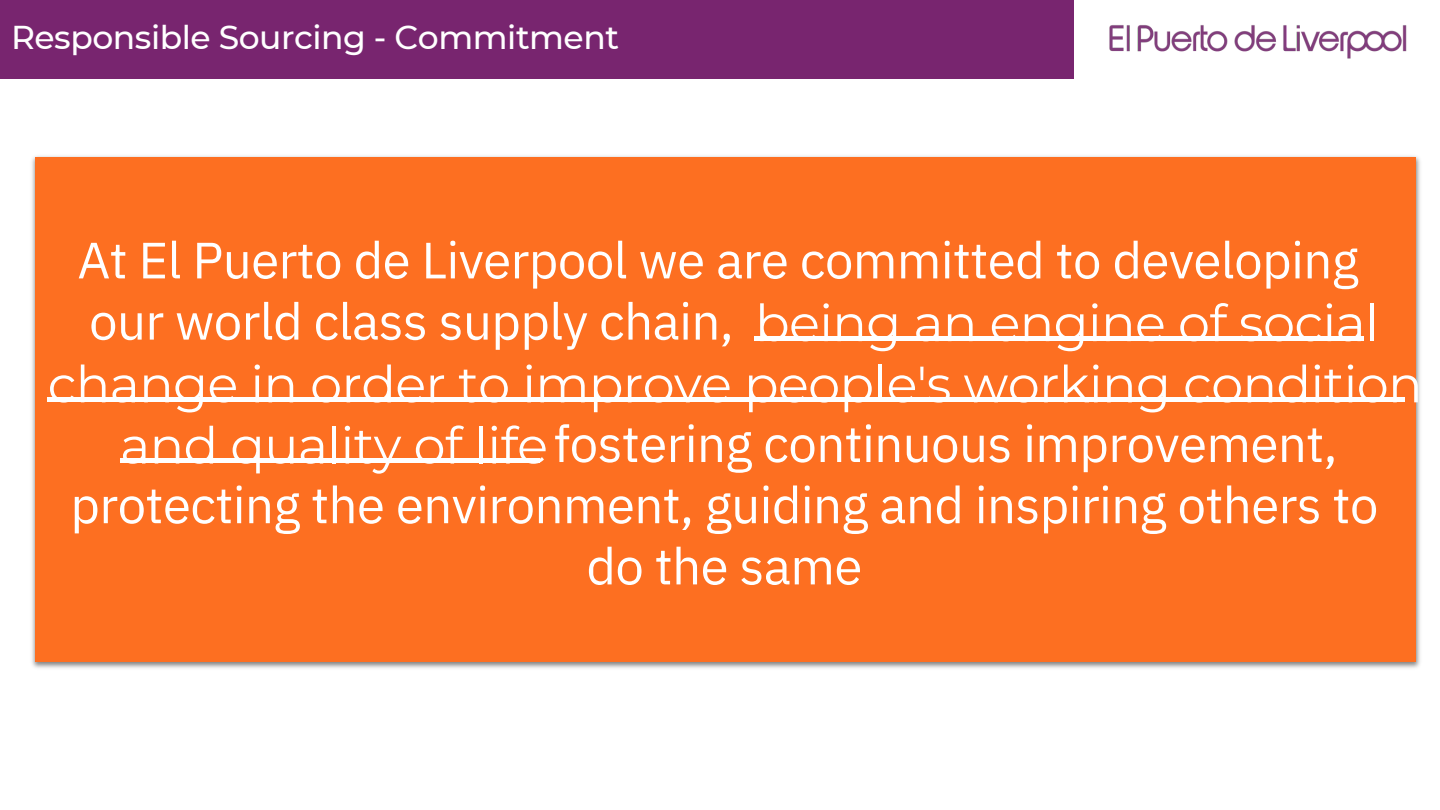
<style>
.page{position:relative;width:1440px;height:810px;background:#fff}
.page>*{position:absolute;margin:0;border:0;box-sizing:border-box;transform-origin:0 0}
.t1{font:51px "IBM Plex Sans";letter-spacing:-.01em;color:#fff}
.t2{font:51px "Montserrat";letter-spacing:-.01em;color:#fff}
.t3{font:500 33px "Montserrat";letter-spacing:-.015em;color:#fff}
.s1{font-family:"Montserrat"}
</style>
<div class="page">
<div style="left:0;top:0;width:1073px;height:79px;background:#78256f"></div>
<img style="left:1109px;top:25px;width:298px;height:34px">
<div style="left:35px;top:157px;width:1381px;height:505px;background:#fd6f21"></div>
<div style="left:755px;top:336px;width:609px;height:5px;background:#fff"></div>
<hr style="left:48px;top:398px;width:1357px;height:4px;background:#fff">
<hr style="left:120px;top:459px;width:419px;height:4px;background:#fff">
<h1 class="t3" style="left:11px;top:17px;width:609px">Responsible Sourcing - Commitment</h1>
<p class="t1" style="left:78px;top:226px;width:1283px">At El Puerto de Liverpool we are committed to developing</p>
<p class="t1" style="left:89px;top:287px;width:646px">our world class supply chain,</p>
<h1 class="t2" style="left:755px;top:292px;width:625px">being an engine of social</h1>
<h1 class="t2" style="left:48px;top:353px;width:1401px">change in order to improve people's working conditions</h1>
<p class="t1" style="left:120px;top:410px;width:1219px"><span class="s1">and quality of life</span>fostering continuous improvement,</p>
<p class="t1" style="left:70px;top:471px;width:1310px">protecting the environment, guiding and inspiring others to</p>
<h1 class="t1" style="left:586px;top:532px;width:278px">do the same</h1>
</div>
